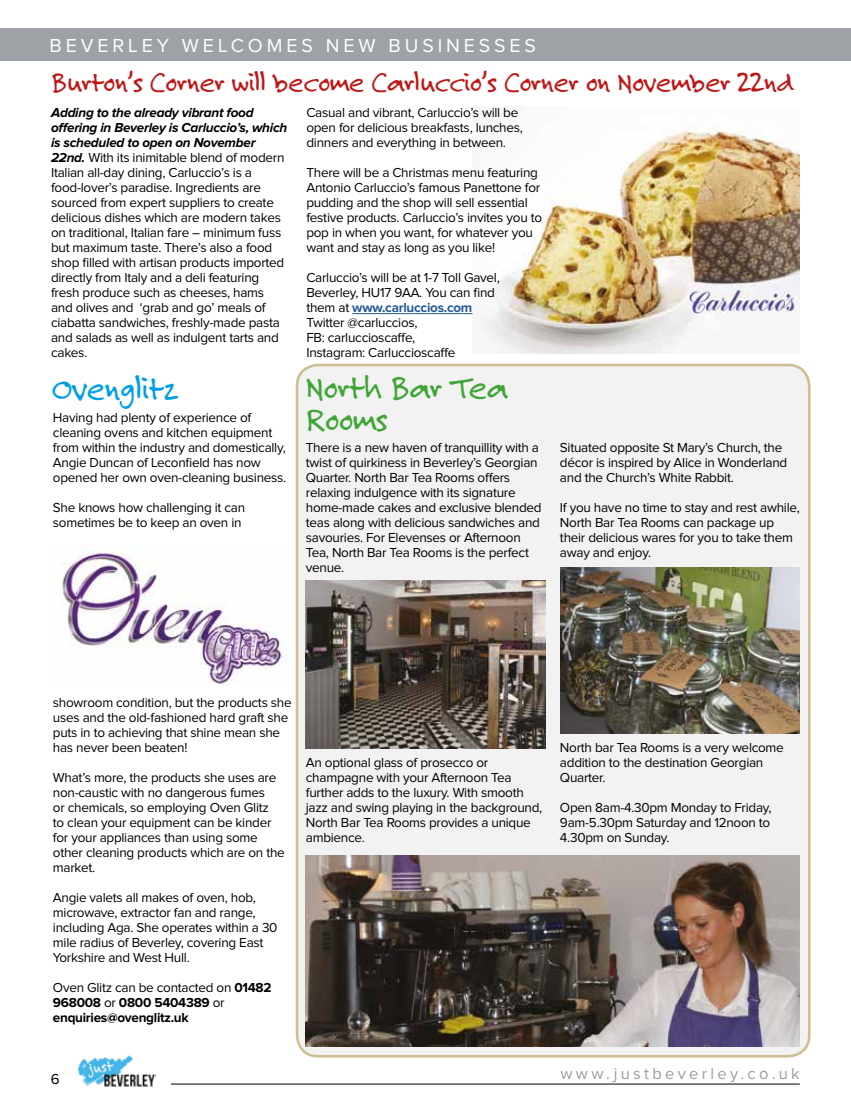
<style>
.page{position:relative;width:851px;height:1106px;background:#fff}
.page>*{position:absolute;margin:0;border:0;box-sizing:border-box;transform-origin:0 0}
.t1{font:36px/31.5px "Felt Tip Roman";letter-spacing:-.02em;color:#3fa535}
.t2{font:36px "Felt Tip Roman";letter-spacing:-.02em;color:#009fe3}
.t3{font:30px "Felt Tip Roman";letter-spacing:-.02em;color:#be1716}
.t4{font:19.5px "Proxima Nova";letter-spacing:.2em;color:#fff}
.t5{font:16.5px "Proxima Nova";letter-spacing:.2em;color:#9d9d9c}
.t6{font:15px "Proxima Nova";color:#000}
.t7{font:13.5px/15px "Proxima Nova";letter-spacing:-.02em;color:#000}
.t8{font:700 13.5px/15px "Proxima Nova";letter-spacing:-.02em;color:#000}
.s1{font-weight:700;font-style:italic}
.s2{font-weight:700;color:#275b9b}
.s3{font-weight:400}
</style>
<div class="page">
<div style="left:297px;top:365px;width:512px;height:691px;background:#f2f2f2;border-radius:21px"></div>
<div style="left:296px;top:364px;width:514px;height:693px;border:3px solid #967414;border-radius:21px"></div>
<div style="left:0;top:29px;width:850px;height:32px;background:#9ea1a6"></div>
<img style="left:78px;top:1055px;width:77px;height:32px">
<hr style="left:171px;top:1083px;width:628px;height:1px;background:#000">
<img style="left:472px;top:130px;width:327px;height:224px">
<img style="left:62px;top:548px;width:225px;height:137px">
<hr style="left:850px;top:29px;width:1px;height:32px;background:#9ea1a6">
<hr style="left:352px;top:313px;width:120px;height:1px;background:#275b9b">
<img style="left:306px;top:580px;width:239px;height:168px">
<img style="left:305px;top:855px;width:494px;height:191px">
<img style="left:560px;top:568px;width:239px;height:165px">
<h3 class="t4" style="left:50px;top:37px;width:488px">BEVERLEY WELCOMES NEW BUSINESSES</h3>
<h2 class="t3" style="left:51px;top:63px;width:745px">Burton’s Corner will become Carluccio’s Corner on November 22nd</h2>
<p class="t7" style="left:51px;top:105px;width:238px"><span class="s1">Adding to the already vibrant food offering in Beverley is Carluccio’s, which is scheduled to open on November 22nd.</span> With its inimitable blend of modern Italian all-day dining, Carluccio’s is a food-lover’s paradise. Ingredients are sourced from expert suppliers to create delicious dishes which are modern takes on traditional, Italian fare – minimum fuss but maximum taste. There’s also a food shop filled with artisan products imported directly from Italy and a deli featuring fresh produce such as cheeses, hams and olives and ‘grab and go’ meals of ciabatta sandwiches, freshly-made pasta and salads as well as indulgent tarts and cakes.</p>
<h1 class="t2" style="left:51px;top:366px;width:128px">Ovenglitz</h1>
<p class="t7" style="left:53px;top:410px;width:235px">Having had plenty of experience of cleaning ovens and kitchen equipment from within the industry and domestically, Angie Duncan of Leconfield has now opened her own oven-cleaning business.</p>
<p class="t7" style="left:53px;top:500px;width:194px">She knows how challenging it can sometimes be to keep an oven in</p>
<p class="t7" style="left:306px;top:105px;width:218px">Casual and vibrant, Carluccio’s will be open for delicious breakfasts, lunches, dinners and everything in between.</p>
<p class="t7" style="left:306px;top:165px;width:237px">There will be a Christmas menu featuring Antonio Carluccio’s famous Panettone for pudding and the shop will sell essential festive products. Carluccio’s invites you to pop in when you want, for whatever you want and stay as long as you like!</p>
<p class="t7" style="left:306px;top:270px;width:195px">Carluccio’s will be at 1-7 Toll Gavel,<br>Beverley, HU17 9AA. You can find them at <span class="s2">www.carluccios.com<br></span>Twitter @carluccios,<br>FB: carluccioscaffe,<br>Instagram: Carluccioscaffe</p>
<h1 class="t1" style="left:305px;top:371px;width:204px">North Bar Tea<br>Rooms</h1>
<p class="t7" style="left:306px;top:440px;width:237px">There is a new haven of tranquillity with a twist of quirkiness in Beverley’s Georgian Quarter. North Bar Tea Rooms offers relaxing indulgence with its signature home-made cakes and exclusive blended teas along with delicious sandwiches and savouries. For Elevenses or Afternoon Tea, North Bar Tea Rooms is the perfect venue.</p>
<p class="t7" style="left:560px;top:440px;width:229px">Situated opposite St Mary’s Church, the décor is inspired by Alice in Wonderland and the Church’s White Rabbit.</p>
<p class="t7" style="left:560px;top:500px;width:241px">If you have no time to stay and rest awhile,<br>North Bar Tea Rooms can package up their delicious wares for you to take them away and enjoy.</p>
<p class="t7" style="left:53px;top:695px;width:240px">showroom condition, but the products she uses and the old-fashioned hard graft she puts in to achieving that shine mean she has never been beaten!</p>
<p class="t7" style="left:53px;top:770px;width:233px">What’s more, the products she uses are non-caustic with no dangerous fumes<br>or chemicals, so employing Oven Glitz<br>to clean your equipment can be kinder for your appliances than using some other cleaning products which are on the market.</p>
<p class="t7" style="left:53px;top:890px;width:226px">Angie valets all makes of oven, hob, microwave, extractor fan and range, including Aga. She operates within a 30 mile radius of Beverley, covering East Yorkshire and West Hull.</p>
<p class="t8" style="left:53px;top:980px;width:220px"><span class="s3">Oven Glitz can be contacted on</span> 01482<br>968008 <span class="s3">or</span> 0800 5404389 <span class="s3">or </span>enquiries@ovenglitz.uk</p>
<p class="t7" style="left:306px;top:755px;width:238px">An optional glass of prosecco or champagne with your Afternoon Tea further adds to the luxury. With smooth jazz and swing playing in the background,<br>North Bar Tea Rooms provides a unique ambience.</p>
<p class="t7" style="left:560px;top:740px;width:225px">North bar Tea Rooms is a very welcome addition to the destination Georgian<br>Quarter.</p>
<p class="t7" style="left:560px;top:800px;width:213px;text-align:justify">Open 8am-4.30pm Monday to Friday, 9am-5.30pm Saturday and 12noon to 4.30pm on Sunday.</p>
<p class="t6" style="left:51px;top:1071px;width:10px">6</p>
<p class="t5" style="left:560px;top:1065px;width:241px">www.justbeverley.co.uk</p>
</div>
